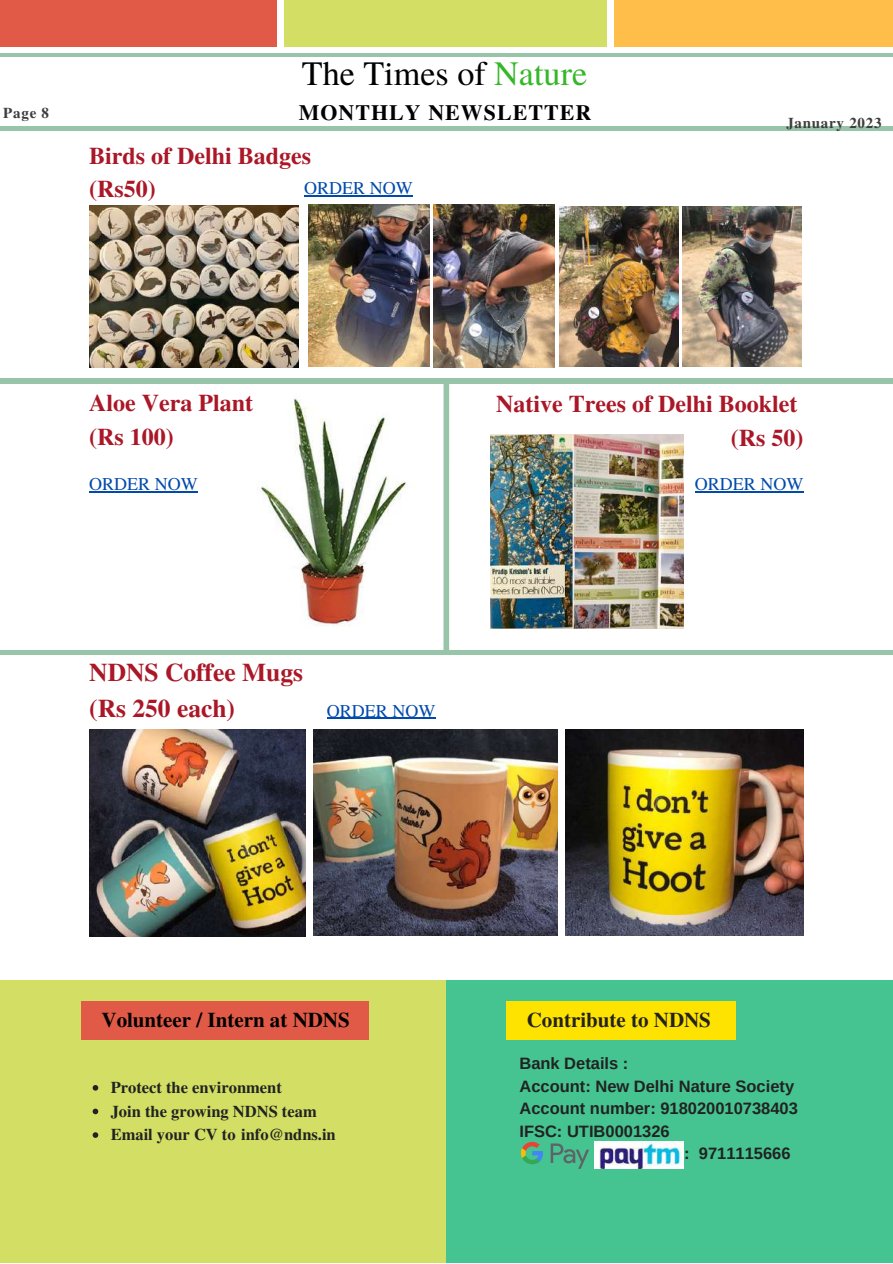
<style>
.page{position:relative;width:893px;height:1264px;background:#fff}
.page>*{position:absolute;margin:0;border:0;box-sizing:border-box;transform-origin:0 0}
.t1{font:34.2px "Te X Gyre Termes";color:#000}
.t2{font:700 25.5px/36px "Te X Gyre Termes";color:#aa1727}
.t3{font:700 24px/33.8px "Te X Gyre Termes";color:#aa1727}
.t4{font:700 21.9px "Te X Gyre Termes";letter-spacing:.05em;color:#000}
.t5{font:700 21px "Te X Gyre Termes";color:#000}
.t6{font:700 21px "Te X Gyre Termes";color:#222}
.t7{font:18px "Te X Gyre Termes";color:#004aad}
.t8{font:700 16.5px "Arimo";color:#222}
.t9{font:700 16.5px/23.5px "Te X Gyre Termes";color:#222}
.t10{font:700 15px "Te X Gyre Termes";letter-spacing:.05em;color:#3d3d3d}
.s1{color:#35b729}
</style>
<div class="page">
<div style="left:0;top:980px;width:550px;height:282px;background:#d2df64"></div>
<div style="left:0;top:0;width:276px;height:47px;background:#e05a47"></div>
<div style="left:284px;top:0;width:322px;height:47px;background:#d2df64"></div>
<div style="left:614px;top:0;width:278px;height:47px;background:#ffbd4a"></div>
<hr style="left:0;top:127px;width:892px;height:3px;background:#98c4a9">
<div style="left:446px;top:980px;width:446px;height:282px;background:#45c491"></div>
<hr style="left:0;top:54px;width:892px;height:3px;background:#98c4a9">
<img style="left:594px;top:1141px;width:89px;height:27px">
<img style="left:261px;top:398px;width:146px;height:228px">
<div style="left:0;top:378px;width:892px;height:5px;background:#98c4a9"></div>
<img style="left:490px;top:435px;width:193px;height:193px">
<hr style="left:0;top:650px;width:892px;height:4px;background:#98c4a9">
<img style="left:89px;top:205px;width:209px;height:162px">
<svg style="left:550px;top:1143px;width:39px;height:25px"></svg>
<svg style="left:521px;top:1142px;width:22px;height:22px"></svg>
<div style="left:81px;top:1001px;width:287px;height:38px;background:#e05a47"></div>
<div style="left:506px;top:1001px;width:229px;height:38px;background:#ffe300"></div>
<img style="left:308px;top:205px;width:121px;height:161px">
<img style="left:433px;top:205px;width:121px;height:162px">
<img style="left:682px;top:207px;width:119px;height:159px">
<img style="left:560px;top:207px;width:119px;height:159px">
<div style="left:443px;top:382px;width:6px;height:270px;background:#98c4a9"></div>
<img style="left:89px;top:729px;width:216px;height:207px">
<img style="left:313px;top:729px;width:244px;height:206px">
<img style="left:566px;top:729px;width:237px;height:206px">
<svg style="left:93px;top:1085px;width:5px;height:5px"></svg>
<svg style="left:93px;top:1108px;width:5px;height:6px"></svg>
<svg style="left:93px;top:1132px;width:5px;height:5px"></svg>
<hr style="left:327px;top:717px;width:108px;height:2px;background:#004aad">
<hr style="left:304px;top:195px;width:108px;height:1px;background:#004aad">
<hr style="left:89px;top:491px;width:109px;height:1px;background:#004aad">
<hr style="left:695px;top:491px;width:108px;height:1px;background:#004aad">
<p class="t10" style="left:3px;top:101px;width:47px">Page 8</p>
<h1 class="t1" style="left:302px;top:49px;width:287px">The Times of <span class="s1">Nature</span></h1>
<h3 class="t4" style="left:299px;top:96px;width:294px">MONTHLY NEWSLETTER</h3>
<h3 class="t3" style="left:89px;top:137px;width:223px">Birds of Delhi Badges (Rs50)</h3>
<p class="t7" style="left:304px;top:175px;width:110px">ORDER NOW</p>
<p class="t10" style="left:786px;top:111px;width:97px">January 2023</p>
<h3 class="t3" style="left:89px;top:384px;width:165px">Aloe Vera Plant (Rs 100)</h3>
<h3 class="t3" style="left:496px;top:386px;width:308px;text-align:right">Native Trees of Delhi Booklet (Rs 50)</h3>
<p class="t7" style="left:89px;top:471px;width:110px">ORDER NOW</p>
<p class="t7" style="left:695px;top:471px;width:110px">ORDER NOW</p>
<h2 class="t2" style="left:89px;top:653px;width:215px">NDNS Coffee Mugs (Rs 250 each)</h2>
<p class="t7" style="left:327px;top:697px;width:110px">ORDER NOW</p>
<p class="t5" style="left:101px;top:1003px;width:250px">Volunteer / Intern at NDNS</p>
<p class="t9" style="left:111px;top:1074px;width:226px">Protect the environment<br>Join the growing NDNS team<br>Email your CV to info@ndns.in</p>
<p class="t6" style="left:526px;top:1003px;width:186px">Contribute to NDNS</p>
<p class="t8" style="left:519px;top:1054px;width:110px">Bank Details :</p>
<p class="t8" style="left:519px;top:1076px;width:276px">Account: New Delhi Nature Society</p>
<p class="t8" style="left:519px;top:1099px;width:280px">Account number: 918020010738403</p>
<p class="t8" style="left:519px;top:1121px;width:152px">IFSC: UTIB0001326</p>
<p class="t8" style="left:684px;top:1144px;width:108px">: 9711115666</p>
</div>
